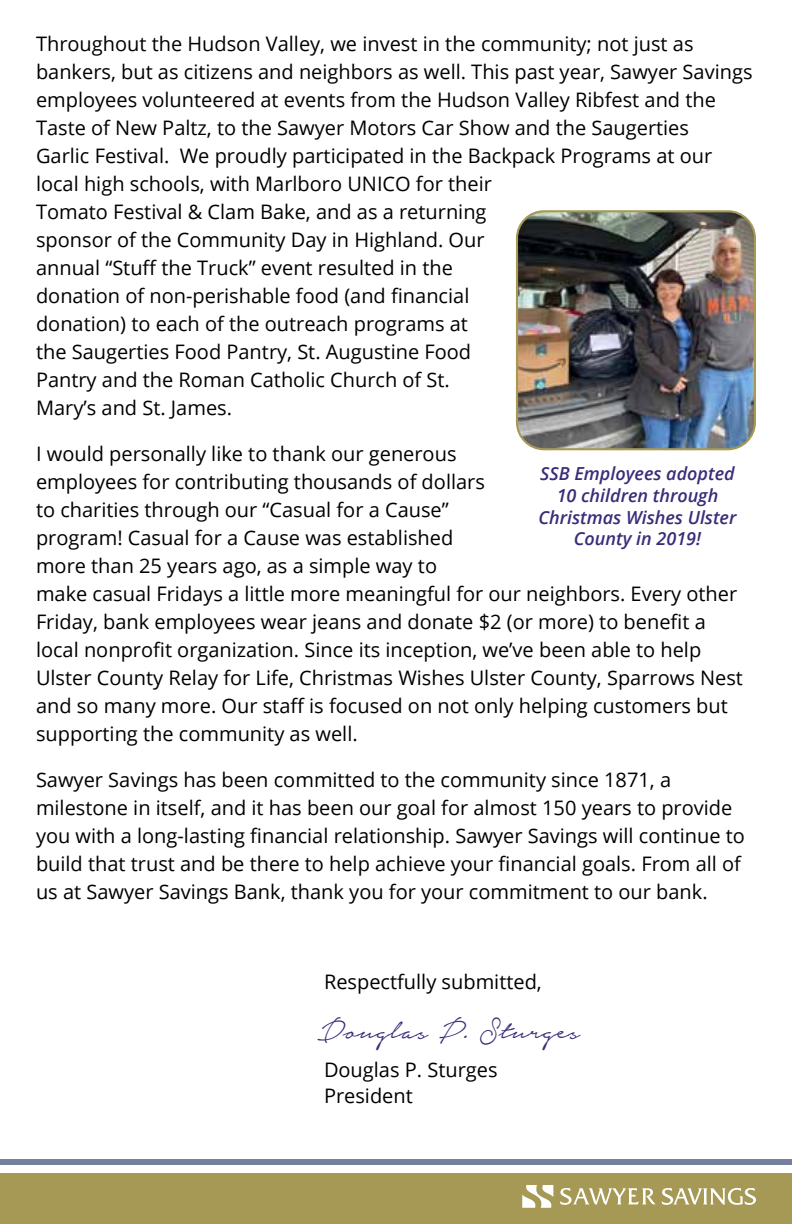
<style>
.page{position:relative;width:792px;height:1224px;background:#fff}
.page>*{position:absolute;margin:0;border:0;box-sizing:border-box;transform-origin:0 0}
.t1{font:38px "Notera Personal Use Only";color:#392d7a}
.t2{font:20px/28px "Open Sans";color:#000}
.t3{font:italic 600 18px/21.6px "Open Sans";color:#392d7a;text-align:center}
</style>
<div class="page">
<div style="left:0;top:1159px;width:792px;height:6px;background:#777f9f"></div>
<div style="left:0;top:1174px;width:792px;height:50px;background:#a59955"></div>
<svg style="left:560px;top:1188px;width:96px;height:17px"></svg>
<svg style="left:662px;top:1188px;width:94px;height:17px"></svg>
<svg style="left:522px;top:1185px;width:32px;height:23px"></svg>
<img style="left:517px;top:213px;width:237px;height:236px">
<div style="left:516px;top:210px;width:240px;height:240px;border:2px solid #a59955;border-radius:27px"></div>
<p class="t2" style="left:36px;top:30px;width:718px">Throughout the Hudson Valley, we invest in the community; not just as bankers, but as citizens and neighbors as well. This past year, Sawyer Savings employees volunteered at events from the Hudson Valley Ribfest and the Taste of New Paltz, to the Sawyer Motors Car Show and the Saugerties<br>Garlic Festival. We proudly participated in the Backpack Programs at our local high schools, with Marlboro UNICO for their<br>Tomato Festival &amp; Clam Bake, and as a returning<br>sponsor of the Community Day in Highland. Our<br>annual “Stuff the Truck” event resulted in the<br>donation of non-perishable food (and financial<br>donation) to each of the outreach programs at<br>the Saugerties Food Pantry, St. Augustine Food<br>Pantry and the Roman Catholic Church of St.<br>Mary’s and St. James.</p>
<p class="t2" style="left:36px;top:440px;width:709px">I would personally like to thank our generous<br>employees for contributing thousands of dollars<br>to charities through our “Casual for a Cause”<br>program! Casual for a Cause was established<br>more than 25 years ago, as a simple way to<br>make casual Fridays a little more meaningful for our neighbors. Every other Friday, bank employees wear jeans and donate $2 (or more) to benefit a local nonprofit organization. Since its inception, we’ve been able to help Ulster County Relay for Life, Christmas Wishes Ulster County, Sparrows Nest and so many more. Our staff is focused on not only helping customers but supporting the community as well.</p>
<p class="t2" style="left:36px;top:766px;width:710px">Sawyer Savings has been committed to the community since 1871, a milestone in itself, and it has been our goal for almost 150 years to provide you with a long-lasting financial relationship. Sawyer Savings will continue to build that trust and be there to help achieve your financial goals. From all of us at Sawyer Savings Bank, thank you for your commitment to our bank.</p>
<p class="t3" style="left:539px;top:463px;width:199px">SSB Employees adopted<br>10 children through<br>Christmas Wishes Ulster<br>County in 2019!</p>
<p class="t2" style="left:324px;top:968px;width:219px">Respectfully submitted,</p>
<h1 class="t1" style="left:318px;top:1011px;width:264px">Douglas P. Sturges</h1>
<p class="t2" style="left:324px;top:1057px;width:175px;line-height:26px">Douglas P. Sturges<br>President</p>
</div>
